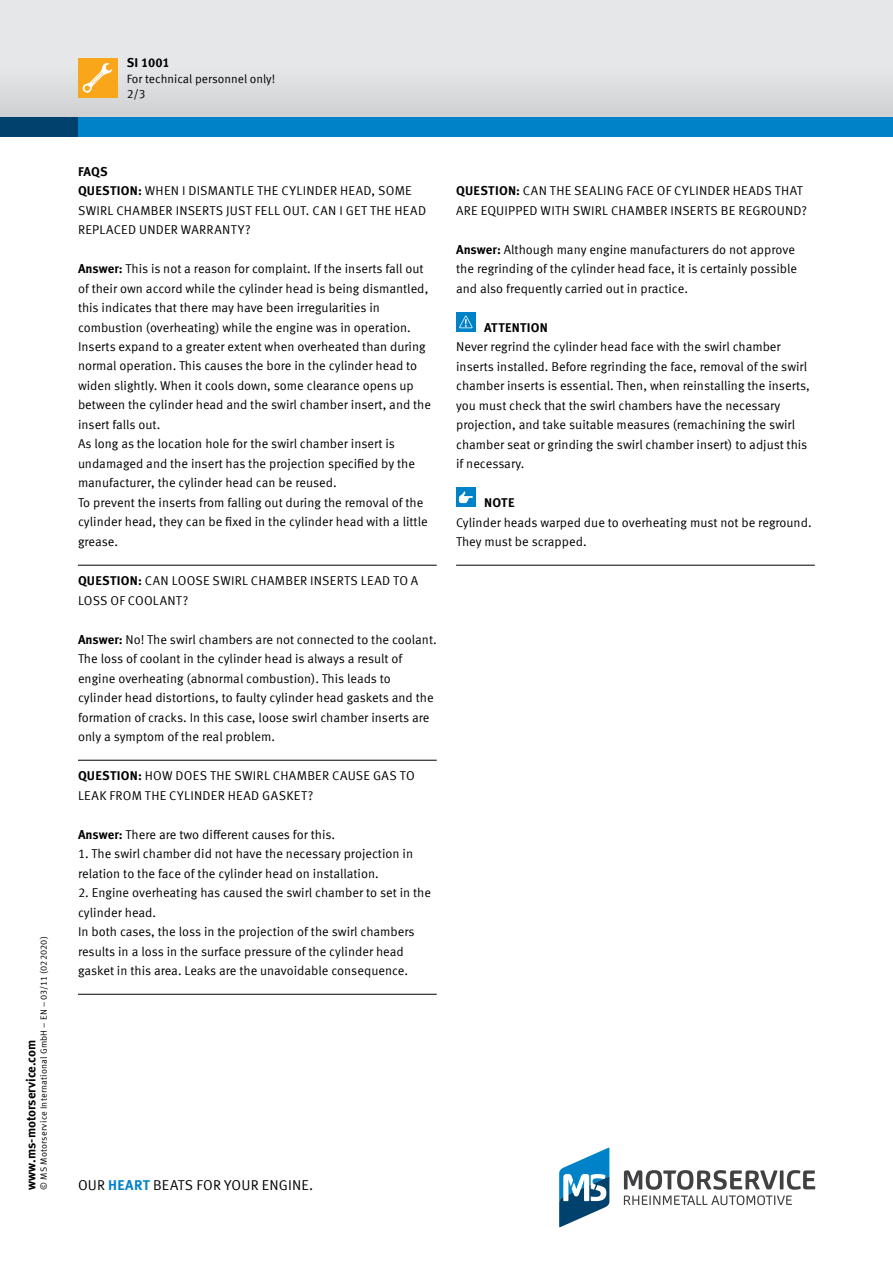
<style>
.page{position:relative;width:893px;height:1263px;background:#fff}
.page>*{position:absolute;margin:0;border:0;box-sizing:border-box;transform-origin:0 0}
.t1{font:14.25px "Meta Offc Pro Norm";letter-spacing:.01em;color:#000}
.t2{font:12.75px/19.5px "Meta Offc Pro Norm";color:#000}
.t3{font:12.75px/19.5px "Meta Offc Pro Norm";letter-spacing:.02em;color:#000}
.t4{font:700 12.75px "Meta Offc Pro";color:#000}
.t5{font:700 12.75px "Meta Offc Pro";letter-spacing:.02em;color:#000}
.t6{font:12px "Meta Offc Pro Norm";color:#000}
.t7{font:9px "Meta Offc Pro Norm";letter-spacing:.02em;color:#000}
.s1{font-family:"Meta Offc Pro";font-weight:700}
.s2{font-family:"Meta Offc Pro";font-weight:700;color:#0082c8}
</style>
<div class="page">
<svg style="left:559px;top:1147px;width:50px;height:80px"></svg>
<svg style="left:624px;top:1170px;width:191px;height:35px"></svg>
<div style="left:0;top:0;width:893px;height:127px;background:#e6e7e8"></div>
<div style="left:0;top:68px;width:893px;height:49px;background:#dadbdd"></div>
<div style="left:0;top:117px;width:893px;height:19px;background:#00416e"></div>
<div style="left:78px;top:117px;width:815px;height:19px;background:#0082c8"></div>
<div style="left:78px;top:58px;width:39px;height:39px;background:#faa61a"></div>
<svg style="left:82px;top:63px;width:30px;height:30px"></svg>
<div style="left:456px;top:312px;width:20px;height:19px;background:#0082c8"></div>
<svg style="left:459px;top:315px;width:14px;height:13px"></svg>
<div style="left:456px;top:488px;width:20px;height:19px;background:#0082c8"></div>
<svg style="left:459px;top:491px;width:14px;height:12px"></svg>
<hr style="left:456px;top:565px;width:359px;height:1px;background:#000">
<hr style="left:78px;top:565px;width:359px;height:1px;background:#000">
<hr style="left:78px;top:760px;width:359px;height:1px;background:#000">
<hr style="left:78px;top:994px;width:359px;height:1px;background:#000">
<p class="t7" style="left:37px;top:1189px;width:255px;rotate:-90deg">© MS Motorservice International GmbH – EN – 03/11 (022020)</p>
<p class="t4" style="left:21px;top:1189px;width:151px;rotate:-90deg">www.ms-motorservice.com</p>
<p class="t4" style="left:127px;top:53px;width:45px">SI 1001</p>
<p class="t6" style="left:127px;top:84px;width:20px">2/3</p>
<p class="t6" style="left:127px;top:69px;width:150px">For technical personnel only!</p>
<p class="t4" style="left:78px;top:161px;width:31px">FAQS</p>
<p class="t3" style="left:78px;top:180px;width:350px"><span class="s1">QUESTION:</span> WHEN I DISMANTLE THE CYLINDER HEAD, SOME<br>SWIRL CHAMBER INSERTS JUST FELL OUT. CAN I GET THE HEAD<br>REPLACED UNDER WARRANTY?</p>
<p class="t2" style="left:78px;top:258px;width:355px"><span class="s1">Answer:</span> This is not a reason for complaint. If the inserts fall out of their own accord while the cylinder head is being dismantled, this indicates that there may have been irregularities in combustion (overheating) while the engine was in operation.<br>Inserts expand to a greater extent when overheated than during normal operation. This causes the bore in the cylinder head to widen slightly. When it cools down, some clearance opens up between the cylinder head and the swirl chamber insert, and the insert falls out.<br>As long as the location hole for the swirl chamber insert is undamaged and the insert has the projection specified by the manufacturer, the cylinder head can be reused.<br>To prevent the inserts from falling out during the removal of the cylinder head, they can be fixed in the cylinder head with a little grease.</p>
<p class="t3" style="left:78px;top:570px;width:342px"><span class="s1">QUESTION:</span> CAN LOOSE SWIRL CHAMBER INSERTS LEAD TO A<br>LOSS OF COOLANT?</p>
<p class="t2" style="left:78px;top:629px;width:360px"><span class="s1">Answer:</span> No! The swirl chambers are not connected to the coolant.<br>The loss of coolant in the cylinder head is always a result of engine overheating (abnormal combustion). This leads to cylinder head distortions, to faulty cylinder head gaskets and the formation of cracks. In this case, loose swirl chamber inserts are only a symptom of the real problem.</p>
<p class="t3" style="left:78px;top:765px;width:338px"><span class="s1">QUESTION:</span> HOW DOES THE SWIRL CHAMBER CAUSE GAS TO<br>LEAK FROM THE CYLINDER HEAD GASKET?</p>
<p class="t2" style="left:78px;top:824px;width:259px"><span class="s1">Answer:</span> There are two different causes for this.</p>
<p class="t2" style="left:78px;top:843px;width:337px">1. The swirl chamber did not have the necessary projection in relation to the face of the cylinder head on installation.</p>
<p class="t2" style="left:78px;top:882px;width:355px">2. Engine overheating has caused the swirl chamber to set in the cylinder head.<br>In both cases, the loss in the projection of the swirl chambers results in a loss in the surface pressure of the cylinder head gasket in this area. Leaks are the unavoidable consequence.</p>
<p class="t3" style="left:456px;top:180px;width:353px"><span class="s1">QUESTION:</span> CAN THE SEALING FACE OF CYLINDER HEADS THAT<br>ARE EQUIPPED WITH SWIRL CHAMBER INSERTS BE REGROUND?</p>
<p class="t2" style="left:456px;top:239px;width:342px"><span class="s1">Answer:</span> Although many engine manufacturers do not approve the regrinding of the cylinder head face, it is certainly possible and also frequently carried out in practice.</p>
<p class="t5" style="left:484px;top:317px;width:65px">ATTENTION</p>
<p class="t2" style="left:456px;top:336px;width:355px">Never regrind the cylinder head face with the swirl chamber inserts installed. Before regrinding the face, removal of the swirl chamber inserts is essential. Then, when reinstalling the inserts, you must check that the swirl chambers have the necessary projection, and take suitable measures (remachining the swirl chamber seat or grinding the swirl chamber insert) to adjust this if necessary.</p>
<p class="t4" style="left:484px;top:493px;width:32px">NOTE</p>
<p class="t2" style="left:456px;top:512px;width:357px">Cylinder heads warped due to overheating must not be reground.<br>They must be scrapped.</p>
<p class="t1" style="left:78px;top:1174px;width:237px">OUR <span class="s2">HEART</span> BEATS FOR YOUR ENGINE.</p>
</div>
